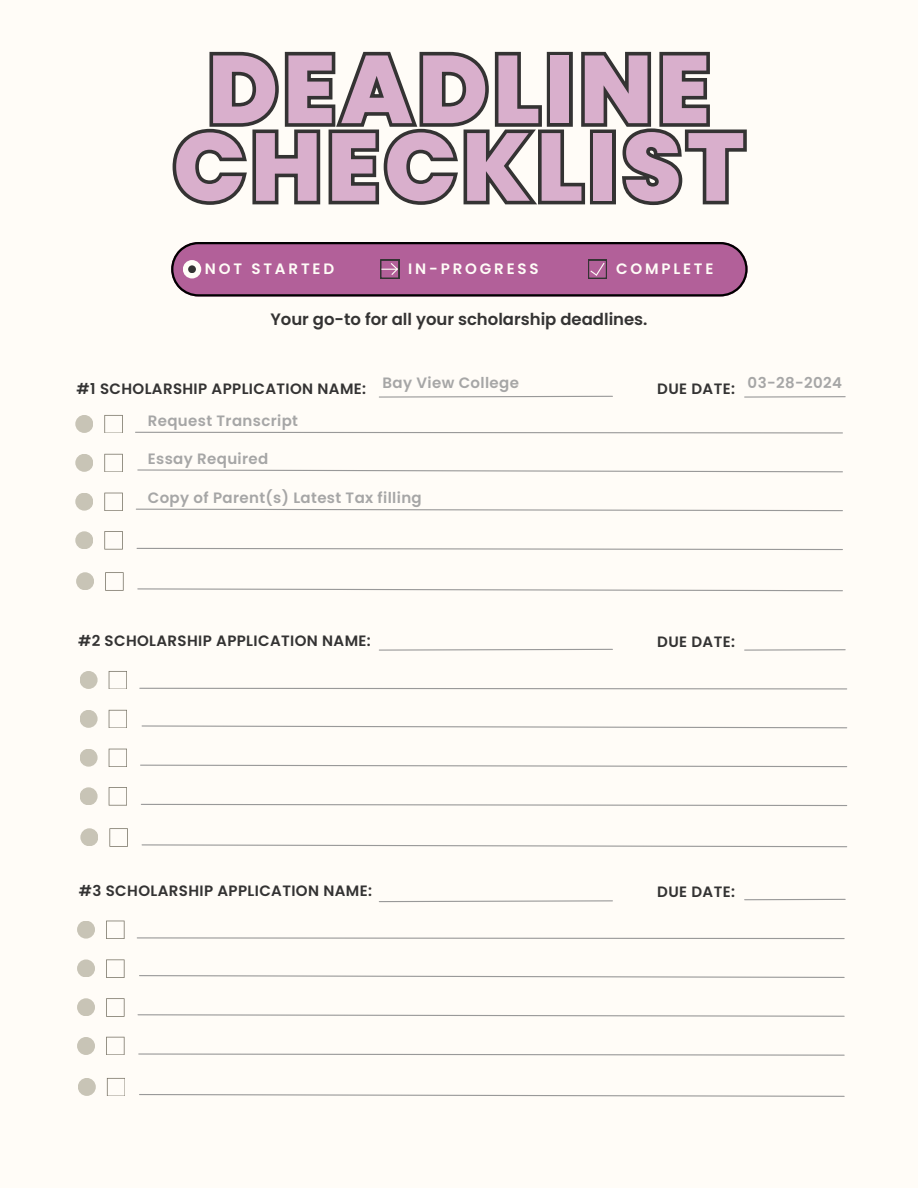
<style>
.page{position:relative;width:918px;height:1188px;background:#fffcf7}
.page>*{position:absolute;margin:0;border:0;box-sizing:border-box;transform-origin:0 0}
.t1{font:800 96px/77.7px "Poppins";letter-spacing:.05em;color:#d9afcc;text-align:center}
.t2{font:600 16.5px "Poppins";color:#343333}
.t3{font:600 15px "Poppins";letter-spacing:.025em;color:#343333}
.t4{font:600 15px "Poppins";letter-spacing:.025em;color:#a6a6a6}
.t5{font:600 15px "Poppins";letter-spacing:.185em;color:#fffcf7}
</style>
<div class="page">
<svg style="left:171px;top:242px;width:577px;height:54px;background:#a45b8e"></svg>
<div style="left:183px;top:260px;width:18px;height:18px;background:#fffcf7;border-radius:50%"></div>
<div style="left:188px;top:265px;width:8px;height:8px;background:#343333;border-radius:50%"></div>
<div style="left:75px;top:415px;width:18px;height:18px;background:#c8c4b6;border-radius:50%"></div>
<div style="left:75px;top:454px;width:18px;height:18px;background:#c8c4b6;border-radius:50%"></div>
<div style="left:75px;top:493px;width:18px;height:18px;background:#c8c4b6;border-radius:50%"></div>
<div style="left:75px;top:531px;width:18px;height:18px;background:#c8c4b6;border-radius:50%"></div>
<div style="left:76px;top:572px;width:18px;height:18px;background:#c8c4b6;border-radius:50%"></div>
<svg style="left:104px;top:531px;width:18px;height:18px"></svg>
<svg style="left:104px;top:493px;width:18px;height:18px"></svg>
<svg style="left:104px;top:454px;width:18px;height:18px"></svg>
<svg style="left:104px;top:415px;width:18px;height:18px"></svg>
<svg style="left:105px;top:572px;width:18px;height:18px"></svg>
<svg style="left:135px;top:431px;width:708px;height:3px"></svg>
<svg style="left:136px;top:508px;width:707px;height:4px"></svg>
<svg style="left:137px;top:469px;width:706px;height:4px"></svg>
<svg style="left:137px;top:588px;width:706px;height:4px"></svg>
<svg style="left:136px;top:547px;width:707px;height:3px"></svg>
<div style="left:80px;top:671px;width:18px;height:18px;background:#c8c4b6;border-radius:50%"></div>
<div style="left:80px;top:710px;width:18px;height:18px;background:#c8c4b6;border-radius:50%"></div>
<div style="left:80px;top:749px;width:18px;height:18px;background:#c8c4b6;border-radius:50%"></div>
<div style="left:80px;top:787px;width:18px;height:18px;background:#c8c4b6;border-radius:50%"></div>
<div style="left:80px;top:828px;width:18px;height:18px;background:#c8c4b6;border-radius:50%"></div>
<svg style="left:109px;top:787px;width:18px;height:18px"></svg>
<svg style="left:109px;top:749px;width:18px;height:18px"></svg>
<svg style="left:109px;top:710px;width:18px;height:18px"></svg>
<svg style="left:109px;top:671px;width:18px;height:18px"></svg>
<svg style="left:109px;top:828px;width:18px;height:18px"></svg>
<svg style="left:139px;top:687px;width:708px;height:3px"></svg>
<svg style="left:140px;top:764px;width:708px;height:4px"></svg>
<svg style="left:141px;top:725px;width:707px;height:4px"></svg>
<svg style="left:141px;top:844px;width:707px;height:4px"></svg>
<svg style="left:141px;top:803px;width:707px;height:3px"></svg>
<div style="left:77px;top:921px;width:18px;height:18px;background:#c8c4b6;border-radius:50%"></div>
<div style="left:77px;top:959px;width:18px;height:18px;background:#c8c4b6;border-radius:50%"></div>
<div style="left:77px;top:998px;width:18px;height:18px;background:#c8c4b6;border-radius:50%"></div>
<div style="left:77px;top:1037px;width:18px;height:18px;background:#c8c4b6;border-radius:50%"></div>
<div style="left:78px;top:1078px;width:18px;height:18px;background:#c8c4b6;border-radius:50%"></div>
<svg style="left:106px;top:1037px;width:18px;height:18px"></svg>
<svg style="left:106px;top:998px;width:18px;height:18px"></svg>
<svg style="left:106px;top:959px;width:18px;height:18px"></svg>
<svg style="left:106px;top:921px;width:18px;height:18px"></svg>
<svg style="left:107px;top:1078px;width:18px;height:18px"></svg>
<svg style="left:137px;top:937px;width:708px;height:3px"></svg>
<svg style="left:137px;top:1014px;width:708px;height:3px"></svg>
<svg style="left:139px;top:975px;width:706px;height:3px"></svg>
<svg style="left:139px;top:1094px;width:706px;height:3px"></svg>
<svg style="left:138px;top:1053px;width:707px;height:3px"></svg>
<svg style="left:209px;top:51px;width:501px;height:72px"></svg>
<svg style="left:172px;top:123px;width:575px;height:83px"></svg>
<hr style="left:745px;top:649px;width:100px;height:2px;background:#999">
<svg style="left:379px;top:648px;width:234px;height:3px"></svg>
<hr style="left:745px;top:899px;width:100px;height:1px;background:#999">
<svg style="left:378px;top:900px;width:235px;height:3px"></svg>
<hr style="left:745px;top:396px;width:100px;height:2px;background:#999">
<svg style="left:379px;top:395px;width:234px;height:3px"></svg>
<p class="t1" style="left:173px;top:51px;width:573px">DEADLINE<br>CHECKLIST</p>
<p class="t5" style="left:205px;top:258px;width:131px">NOT STARTED</p>
<p class="t5" style="left:408px;top:258px;width:132px">IN-PROGRESS</p>
<h1 class="t5" style="left:616px;top:258px;width:99px">COMPLETE</h1>
<p class="t2" style="left:270px;top:307px;width:379px">Your go-to for all your scholarship deadlines.</p>
<p class="t4" style="left:383px;top:372px;width:138px">Bay View College</p>
<p class="t4" style="left:748px;top:372px;width:96px">03-28-2024</p>
<p class="t3" style="left:77px;top:378px;width:291px">#1 SCHOLARSHIP APPLICATION NAME:</p>
<p class="t3" style="left:657px;top:378px;width:79px">DUE DATE:</p>
<p class="t4" style="left:148px;top:410px;width:152px">Request Transcript</p>
<p class="t4" style="left:148px;top:448px;width:122px">Essay Required</p>
<p class="t4" style="left:148px;top:487px;width:276px">Copy of Parent(s) Latest Tax filling</p>
<p class="t3" style="left:78px;top:630px;width:294px">#2 SCHOLARSHIP APPLICATION NAME:</p>
<p class="t3" style="left:657px;top:631px;width:79px">DUE DATE:</p>
<p class="t3" style="left:79px;top:880px;width:295px">#3 SCHOLARSHIP APPLICATION NAME:</p>
<p class="t3" style="left:657px;top:881px;width:79px">DUE DATE:</p>
</div>
